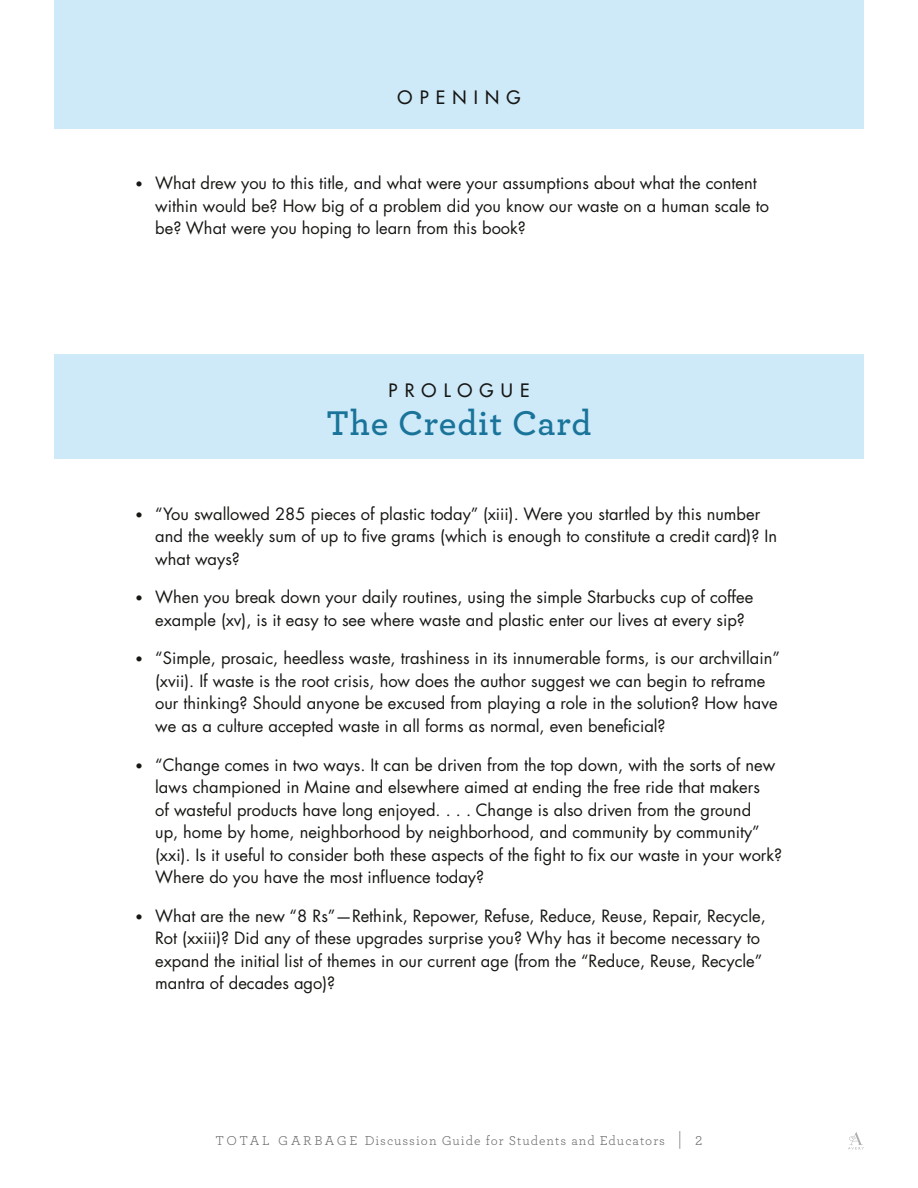
<style>
.page{position:relative;width:918px;height:1188px;background:#fff}
.page>*{position:absolute;margin:0;border:0;box-sizing:border-box;transform-origin:0 0}
.Paragraph_Style_1{font:600 36px "Archer";letter-spacing:.02em;color:#1a749a}
.Body{font:500 18px "Futura LT Pro";letter-spacing:.4em;color:#171714}
.t1{font:16.5px/22.5px "Futura LT Pro";color:#171714}
.t2{font:13.5px "Archer";letter-spacing:.075em;color:#6e6e6d}
.s1{font-size:13.5px}
.s2{font-size:19.05px}
</style>
<div class="page">
<svg style="left:848px;top:1132px;width:16px;height:17px"></svg>
<div style="left:54px;top:0;width:810px;height:128px;background:#ceeaf9"></div>
<div style="left:54px;top:354px;width:810px;height:105px;background:#ceeaf9"></div>
<p class="Body" style="left:398px;top:84px;width:124px">OPENING</p>
<p class="t1" style="left:155px;top:172px;width:615px;text-indent:-20px"><span class="s1">•</span> What drew you to this title, and what were your assumptions about what the content within would be? How big of a problem did you know our waste on a human scale to be? What were you hoping to learn from this book?</p>
<p class="Body" style="left:389px;top:377px;width:142px">PROLOGUE</p>
<p class="Paragraph_Style_1" style="left:327px;top:396px;width:266px">The Credit Card</p>
<p class="t1" style="left:155px;top:502px;width:623px;text-indent:-20px"><span class="s1">•</span> “You swallowed 285 pieces of plastic today” (xiii). Were you startled by this number and the weekly sum of up to five grams (which is enough to constitute a credit card)? In what ways?</p>
<p class="t1" style="left:155px;top:586px;width:600px;text-indent:-20px"><span class="s1">•</span> When you break down your daily routines, using the simple Starbucks cup of coffee example (xv), is it easy to see where waste and plastic enter our lives at every sip?</p>
<p class="t1" style="left:155px;top:647px;width:626px;text-indent:-20px"><span class="s1">•</span> “Simple, prosaic, heedless waste, trashiness in its innumerable forms, is our archvillain” (xvii). If waste is the root crisis, how does the author suggest we can begin to reframe our thinking? Should anyone be excused from playing a role in the solution? How have we as a culture accepted waste in all forms as normal, even beneficial?</p>
<p class="t1" style="left:155px;top:753px;width:629px;text-indent:-20px"><span class="s1">•</span> “Change comes in two ways. It can be driven from the top down, with the sorts of new laws championed in Maine and elsewhere aimed at ending the free ride that makers<br>of wasteful products have long enjoyed. . . . Change is also driven from the ground<br>up, home by home, neighborhood by neighborhood, and community by community” (xxi). Is it useful to consider both these aspects of the fight to fix our waste in your work?<br>Where do you have the most influence today?</p>
<p class="t1" style="left:155px;top:904px;width:612px;text-indent:-20px"><span class="s1">•</span> What are the new “8 Rs”—Rethink, Repower, Refuse, Reduce, Reuse, Repair, Recycle, Rot (xxiii)? Did any of these upgrades surprise you? Why has it become necessary to expand the initial list of themes in our current age (from the “Reduce, Reuse, Recycle” mantra of decades ago)?</p>
<p class="t2" style="left:215px;top:1131px;width:489px">TOTA L G A R BAG E Discussion Guide for Students and Educators <span class="s2">|</span> 2</p>
</div>
